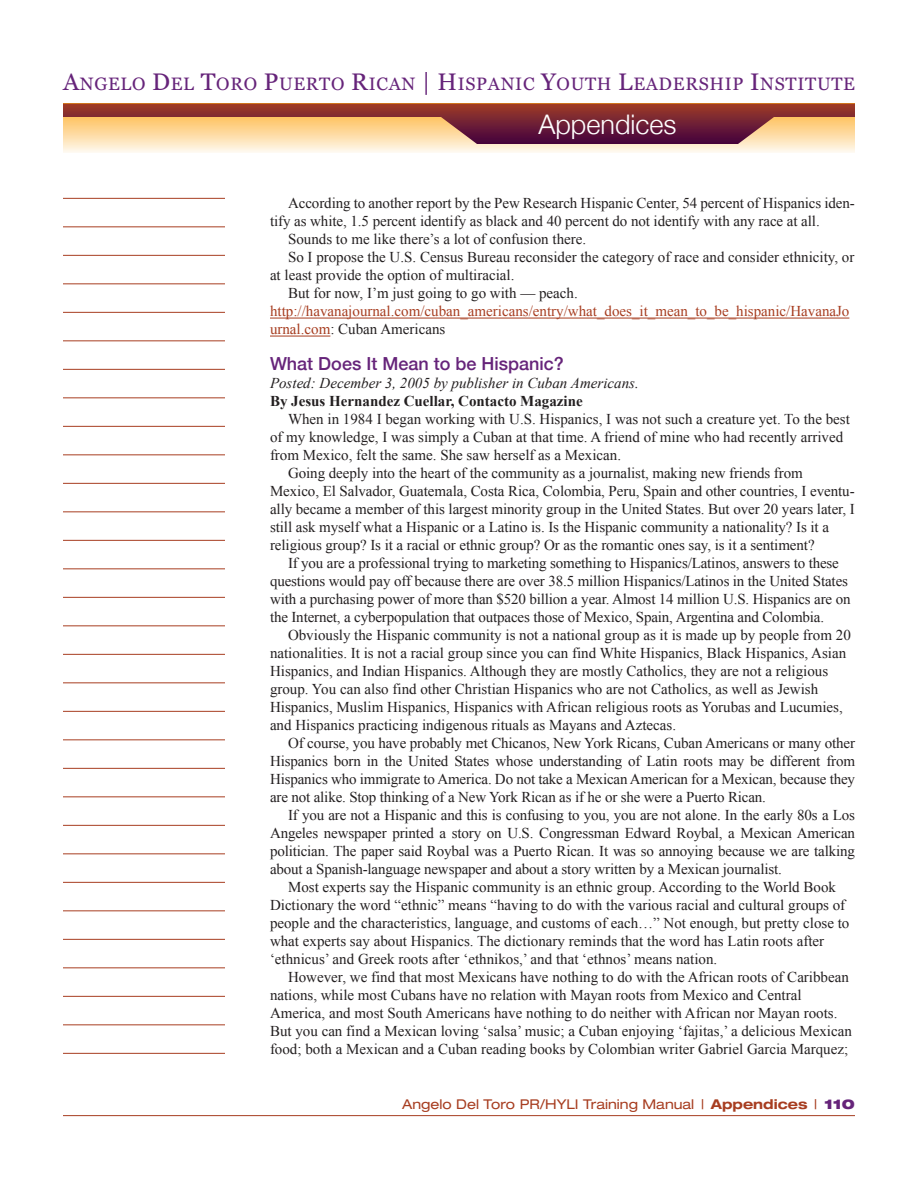
<style>
.page{position:relative;width:918px;height:1188px;background:#fff}
.page>*{position:absolute;margin:0;border:0;box-sizing:border-box;transform-origin:0 0}
.t1{font:300 27px "Helvetica Neue";color:#fff}
.t2{font:18px "Georgia";letter-spacing:.04em;color:#66247a}
.t3{font:500 18px "Helvetica Neue";color:#66247a}
.t4{font:15px "Times New Roman";color:#231f20}
.t5{font:15px/18px "Times New Roman";color:#a73d20}
.t6{font:italic 15px "Times New Roman";color:#231f20}
.t7{font:700 15px "Times New Roman";color:#231f20}
.t8{font:expanded 13.5px "Helvetica Neue";color:#a73d20}
.s1{font-size:24px}
.s2{color:#231f20}
.s3{font-weight:700}
.s4{font-weight:900;color:#66247a}
</style>
<div class="page">
<hr style="left:270px;top:318px;width:579px;height:1px;background:#a73d20">
<hr style="left:270px;top:336px;width:60px;height:1px;background:#a73d20">
<svg style="left:63px;top:144px;width:792px;height:9px;background:#fef3e0"></svg>
<hr style="left:63px;top:1115px;width:792px;height:1px;background:#a73d20">
<hr style="left:63px;top:198px;width:162px;height:1px;background:#a73d20">
<hr style="left:63px;top:226px;width:162px;height:1px;background:#a73d20">
<hr style="left:63px;top:255px;width:162px;height:1px;background:#a73d20">
<hr style="left:63px;top:283px;width:162px;height:1px;background:#a73d20">
<hr style="left:63px;top:312px;width:162px;height:1px;background:#a73d20">
<hr style="left:63px;top:340px;width:162px;height:1px;background:#a73d20">
<hr style="left:63px;top:369px;width:162px;height:1px;background:#a73d20">
<hr style="left:63px;top:397px;width:162px;height:1px;background:#a73d20">
<hr style="left:63px;top:426px;width:162px;height:1px;background:#a73d20">
<hr style="left:63px;top:454px;width:162px;height:1px;background:#a73d20">
<hr style="left:63px;top:483px;width:162px;height:1px;background:#a73d20">
<hr style="left:63px;top:511px;width:162px;height:1px;background:#a73d20">
<hr style="left:63px;top:540px;width:162px;height:1px;background:#a73d20">
<hr style="left:63px;top:568px;width:162px;height:1px;background:#a73d20">
<hr style="left:63px;top:597px;width:162px;height:1px;background:#a73d20">
<hr style="left:63px;top:625px;width:162px;height:1px;background:#a73d20">
<hr style="left:63px;top:654px;width:162px;height:1px;background:#a73d20">
<hr style="left:63px;top:682px;width:162px;height:1px;background:#a73d20">
<hr style="left:63px;top:711px;width:162px;height:1px;background:#a73d20">
<hr style="left:63px;top:739px;width:162px;height:1px;background:#a73d20">
<hr style="left:63px;top:768px;width:162px;height:1px;background:#a73d20">
<hr style="left:63px;top:796px;width:162px;height:1px;background:#a73d20">
<hr style="left:63px;top:825px;width:162px;height:1px;background:#a73d20">
<hr style="left:63px;top:853px;width:162px;height:1px;background:#a73d20">
<hr style="left:63px;top:882px;width:162px;height:1px;background:#a73d20">
<hr style="left:63px;top:910px;width:162px;height:1px;background:#a73d20">
<hr style="left:63px;top:939px;width:162px;height:1px;background:#a73d20">
<hr style="left:63px;top:967px;width:162px;height:1px;background:#a73d20">
<hr style="left:63px;top:996px;width:162px;height:1px;background:#a73d20">
<hr style="left:63px;top:1024px;width:162px;height:1px;background:#a73d20">
<hr style="left:63px;top:1053px;width:162px;height:1px;background:#a73d20">
<svg style="left:63px;top:104px;width:792px;height:40px;background:#b2705b"></svg>
<p class="t2" style="left:63px;top:74px;width:794px"><span class="s1">A</span>NGELO <span class="s1">D</span>EL <span class="s1">T</span>ORO <span class="s1">P</span>UERTO <span class="s1">R</span>ICAN <span class="s1">| H</span>ISPANIC <span class="s1">Y</span>OUTH <span class="s1">L</span>EADERSHIP <span class="s1">I</span>NSTITUTE</p>
<h1 class="t1" style="left:538px;top:108px;width:140px">Appendices</h1>
<p class="t4" style="left:288px;top:195px;width:568px">According to another report by the Pew Research Hispanic Center, 54 percent of Hispanics iden-</p>
<p class="t4" style="left:270px;top:213px;width:551px">tify as white, 1.5 percent identify as black and 40 percent do not identify with any race at all.</p>
<p class="t4" style="left:288px;top:231px;width:300px">Sounds to me like there’s a lot of confusion there.</p>
<p class="t4" style="left:288px;top:249px;width:568px">So I propose the U.S. Census Bureau reconsider the category of race and consider ethnicity, or</p>
<p class="t4" style="left:270px;top:267px;width:246px">at least provide the option of multiracial.</p>
<p class="t4" style="left:288px;top:285px;width:291px">But for now, I’m just going to go with — peach.</p>
<p class="t5" style="left:270px;top:302px;width:581px">http://havanajournal.com/cuban_americans/entry/what_does_it_mean_to_be_hispanic/HavanaJo urnal.com<span class="s2">: Cuban Americans</span></p>
<p class="t3" style="left:270px;top:353px;width:295px">what does It Mean to be hispanic?</p>
<p class="t6" style="left:270px;top:375px;width:370px">Posted: December 3, 2005 by publisher in Cuban Americans.</p>
<p class="t7" style="left:270px;top:393px;width:314px">By Jesus Hernandez Cuellar, Contacto Magazine</p>
<p class="t4" style="left:288px;top:411px;width:563px">When in 1984 I began working with U.S. Hispanics, I was not such a creature yet. To the best</p>
<p class="t4" style="left:270px;top:429px;width:575px">of my knowledge, I was simply a Cuban at that time. A friend of mine who had recently arrived</p>
<p class="t4" style="left:270px;top:447px;width:353px">from Mexico, felt the same. She saw herself as a Mexican.</p>
<p class="t4" style="left:288px;top:465px;width:516px">Going deeply into the heart of the community as a journalist, making new friends from</p>
<p class="t4" style="left:270px;top:483px;width:586px">Mexico, El Salvador, Guatemala, Costa Rica, Colombia, Peru, Spain and other countries, I eventu-</p>
<p class="t4" style="left:270px;top:501px;width:586px">ally became a member of this largest minority group in the United States. But over 20 years later, I</p>
<p class="t4" style="left:270px;top:519px;width:561px">still ask myself what a Hispanic or a Latino is. Is the Hispanic community a nationality? Is it a</p>
<p class="t4" style="left:270px;top:537px;width:546px">religious group? Is it a racial or ethnic group? Or as the romantic ones say, is it a sentiment?</p>
<p class="t4" style="left:288px;top:555px;width:552px">If you are a professional trying to marketing something to Hispanics/Latinos, answers to these</p>
<p class="t4" style="left:270px;top:573px;width:580px">questions would pay off because there are over 38.5 million Hispanics/Latinos in the United States</p>
<p class="t4" style="left:270px;top:591px;width:582px">with a purchasing power of more than $520 billion a year. Almost 14 million U.S. Hispanics are on</p>
<p class="t4" style="left:270px;top:609px;width:556px">the Internet, a cyberpopulation that outpaces those of Mexico, Spain, Argentina and Colombia.</p>
<p class="t4" style="left:288px;top:627px;width:564px">Obviously the Hispanic community is not a national group as it is made up by people from 20</p>
<p class="t4" style="left:270px;top:645px;width:578px">nationalities. It is not a racial group since you can find White Hispanics, Black Hispanics, Asian</p>
<p class="t4" style="left:270px;top:663px;width:560px">Hispanics, and Indian Hispanics. Although they are mostly Catholics, they are not a religious</p>
<p class="t4" style="left:270px;top:681px;width:550px">group. You can also find other Christian Hispanics who are not Catholics, as well as Jewish</p>
<p class="t4" style="left:270px;top:699px;width:574px">Hispanics, Muslim Hispanics, Hispanics with African religious roots as Yorubas and Lucumies,</p>
<p class="t4" style="left:270px;top:717px;width:408px">and Hispanics practicing indigenous rituals as Mayans and Aztecas.</p>
<p class="t4" style="left:288px;top:735px;width:569px">Of course, you have probably met Chicanos, New York Ricans, Cuban Americans or many other</p>
<p class="t4" style="left:270px;top:753px;width:587px">Hispanics born in the United States whose understanding of Latin roots may be different from</p>
<p class="t4" style="left:270px;top:771px;width:587px">Hispanics who immigrate to America. Do not take a Mexican American for a Mexican, because they</p>
<p class="t4" style="left:270px;top:789px;width:498px">are not alike. Stop thinking of a New York Rican as if he or she were a Puerto Rican.</p>
<p class="t4" style="left:288px;top:807px;width:569px">If you are not a Hispanic and this is confusing to you, you are not alone. In the early 80s a Los</p>
<p class="t4" style="left:270px;top:825px;width:587px">Angeles newspaper printed a story on U.S. Congressman Edward Roybal, a Mexican American</p>
<p class="t4" style="left:270px;top:843px;width:587px">politician. The paper said Roybal was a Puerto Rican. It was so annoying because we are talking</p>
<p class="t4" style="left:270px;top:861px;width:513px">about a Spanish-language newspaper and about a story written by a Mexican journalist.</p>
<p class="t4" style="left:288px;top:879px;width:550px">Most experts say the Hispanic community is an ethnic group. According to the World Book</p>
<p class="t4" style="left:270px;top:897px;width:577px">Dictionary the word “ethnic” means “having to do with the various racial and cultural groups of</p>
<p class="t4" style="left:270px;top:915px;width:581px">people and the characteristics, language, and customs of each…” Not enough, but pretty close to</p>
<p class="t4" style="left:270px;top:933px;width:556px">what experts say about Hispanics. The dictionary reminds that the word has Latin roots after</p>
<p class="t4" style="left:270px;top:951px;width:449px">‘ethnicus’ and Greek roots after ‘ethnikos,’ and that ‘ethnos’ means nation.</p>
<p class="t4" style="left:288px;top:969px;width:562px">However, we find that most Mexicans have nothing to do with the African roots of Caribbean</p>
<p class="t4" style="left:270px;top:987px;width:533px">nations, while most Cubans have no relation with Mayan roots from Mexico and Central</p>
<p class="t4" style="left:270px;top:1005px;width:569px">America, and most South Americans have nothing to do neither with African nor Mayan roots.</p>
<p class="t4" style="left:270px;top:1023px;width:583px">But you can find a Mexican loving ‘salsa’ music; a Cuban enjoying ‘fajitas,’ a delicious Mexican</p>
<p class="t4" style="left:270px;top:1041px;width:580px">food; both a Mexican and a Cuban reading books by Colombian writer Gabriel Garcia Marquez;</p>
<p class="t8" style="left:402px;top:1099px;width:454px">Angelo Del Toro PR/HYLI Training Manual | <span class="s3">Appendices</span> | <span class="s4">110</span></p>
</div>
